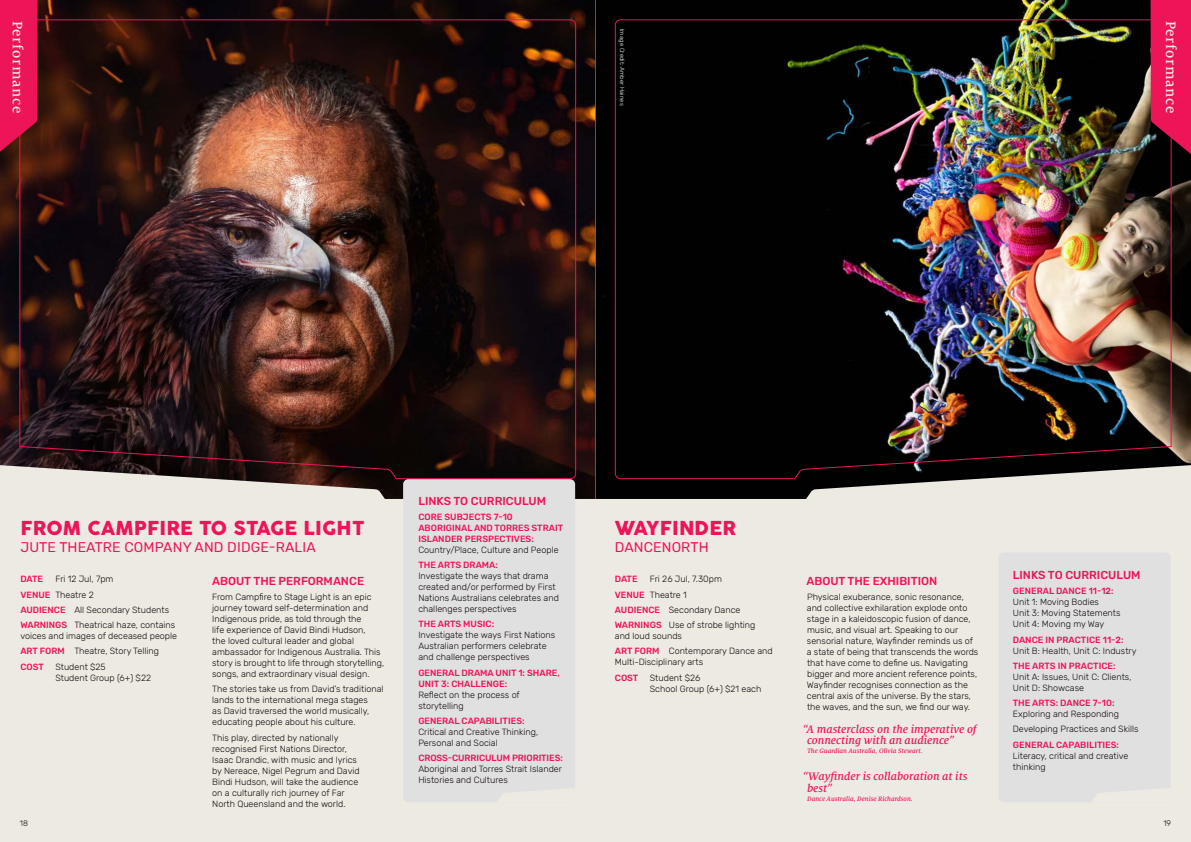
<style>
.page{position:relative;width:1191px;height:842px;background:#fff}
.page>*{position:absolute;margin:0;border:0;box-sizing:border-box;transform-origin:0 0}
.t1{font:19px "Cocogoose Pro";letter-spacing:.01em;color:#ed1458}
.t2{font:500 15.1px "Milo Serif OT";letter-spacing:.05em;color:#edeae2}
.t3{font:14px "Rubik";letter-spacing:.01em;color:#ed1458}
.t4{font:italic 500 12px/11.5px "Milo Serif OT";color:#ed1458}
.t5{font:500 11.5px "Rubik";color:#ed1458}
.t6{font:300 9px/11px "Rubik";color:#120b0d}
.t7{font:500 9px/11px "Rubik";color:#ed1458}
.t8{font:300 8px "Rubik";color:#120b0d}
.t9{font:italic 500 7px "Milo Serif OT";color:#ed1458}
.t10{font:300 6px "Rubik";letter-spacing:.01em;color:#fff}
.s1{font-weight:500;color:#ed1458}
</style>
<div class="page">
<div style="left:0;top:0;width:595px;height:842px;background:#edeae2"></div>
<div style="left:595px;top:0;width:596px;height:842px;background:#edeae2"></div>
<img style="left:0;top:0;width:595px;height:499px">
<img style="left:19px;top:19px;width:557px;height:461px">
<svg style="left:0;top:0;width:38px;height:159px"></svg>
<svg style="left:595px;top:0;width:596px;height:499px;fill:#010101"></svg>
<img style="left:614px;top:19px;width:558px;height:461px">
<div style="left:403px;top:479px;width:172px;height:323px;background:#e1e0e1;border-radius:5px"></div>
<svg style="left:498px;top:788px;width:77px;height:14px"></svg>
<svg style="left:1150px;top:0;width:41px;height:159px"></svg>
<div style="left:998px;top:552px;width:172px;height:250px;background:#e1e0e1;border-radius:5px"></div>
<svg style="left:1092px;top:788px;width:78px;height:14px"></svg>
<h2 class="t2" style="left:24px;top:21px;width:94px;rotate:90deg">Performance</h2>
<p class="t10" style="left:625px;top:29px;width:78px;rotate:90deg">Image Credit: Amber Haines</p>
<h2 class="t2" style="left:1177px;top:21px;width:94px;rotate:90deg">Performance</h2>
<h1 class="t1" style="left:20px;top:520px;width:346px">FROM CAMPFIRE TO STAGE LIGHT</h1>
<h3 class="t3" style="left:20px;top:540px;width:297px">JUTE THEATRE COMPANY AND DIDGE-RALIA</h3>
<p class="t6" style="left:20px;top:572px;width:156px;line-height:15.3px;text-indent:35px">Fri 12 Jul, 7pm<br><span class="s1">VENUE</span> Theatre 2<br><span class="s1">AUDIENCE</span> All Secondary Students<br><span class="s1">WARNINGS</span> Theatrical haze, contains</p>
<p class="t6" style="left:20px;top:628px;width:158px;line-height:15.3px">voices and images of deceased people<br><span class="s1">ART FORM</span> Theatre, Story Telling<br><span class="s1">COST</span></p>
<p class="t7" style="left:20px;top:574px;width:24px">DATE</p>
<p class="t6" style="left:55px;top:661px;width:97px">Student $25<br>Student Group (6+) $22</p>
<p class="t5" style="left:212px;top:574px;width:153px">ABOUT THE PERFORMANCE</p>
<p class="t6" style="left:212px;top:592px;width:173px">From Campfire to Stage Light is an epic journey toward self-determination and Indigenous pride, as told through the<br>life experience of David Bindi Hudson,<br>the loved cultural leader and global ambassador for Indigenous Australia. This story is brought to life through storytelling, songs, and extraordinary visual design.</p>
<p class="t6" style="left:212px;top:684px;width:173px">The stories take us from David’s traditional lands to the international mega stages<br>as David traversed the world musically, educating people about his culture.</p>
<p class="t6" style="left:212px;top:732px;width:149px">This play, directed by nationally recognised First Nations Director, Isaac Drandic, with music and lyrics by Nereace, Nigel Pegrum and David Bindi Hudson, will take the audience on a culturally rich journey of Far North Queensland and the world.</p>
<p class="t5" style="left:418px;top:494px;width:129px">LINKS TO CURRICULUM</p>
<p class="t7" style="left:418px;top:511px;width:146px">CORE SUBJECTS 7-10<br>ABORIGINAL AND TORRES STRAIT<br>ISLANDER PERSPECTIVES:</p>
<p class="t6" style="left:418px;top:544px;width:142px">Country/Place, Culture and People</p>
<p class="t7" style="left:418px;top:559px;width:81px">THE ARTS DRAMA:</p>
<p class="t6" style="left:418px;top:570px;width:142px">Investigate the ways that drama created and/or performed by First<br>Nations Australians celebrates and challenges perspectives</p>
<p class="t7" style="left:418px;top:619px;width:77px">THE ARTS MUSIC:</p>
<p class="t6" style="left:418px;top:630px;width:138px">Investigate the ways First Nations<br>Australian performers celebrate and challenge perspectives</p>
<p class="t7" style="left:418px;top:667px;width:143px">GENERAL DRAMA UNIT 1: SHARE,<br>UNIT 3: CHALLENGE:</p>
<p class="t6" style="left:418px;top:689px;width:103px">Reflect on the process of storytelling</p>
<p class="t7" style="left:418px;top:715px;width:108px">GENERAL CAPABILITIES:</p>
<p class="t6" style="left:418px;top:726px;width:121px">Critical and Creative Thinking,<br>Personal and Social</p>
<p class="t7" style="left:418px;top:753px;width:146px">CROSS-CURRICULUM PRIORITIES:</p>
<p class="t6" style="left:418px;top:763px;width:145px">Aboriginal and Torres Strait Islander<br>Histories and Cultures</p>
<h1 class="t1" style="left:615px;top:520px;width:123px">WAYFINDER</h1>
<h3 class="t3" style="left:615px;top:541px;width:95px">DANCENORTH</h3>
<p class="t6" style="left:615px;top:572px;width:142px;line-height:15.3px;text-indent:35px">Fri 26 Jul, 7.30pm<br><span class="s1">VENUE</span> Theatre 1<br><span class="s1">AUDIENCE</span> Secondary Dance<br><span class="s1">WARNINGS</span> Use of strobe lighting</p>
<p class="t6" style="left:615px;top:628px;width:159px;line-height:15.3px">and loud sounds<br><span class="s1">ART FORM</span> Contemporary Dance and</p>
<p class="t6" style="left:615px;top:657px;width:90px">Multi-Disciplinary arts</p>
<p class="t7" style="left:615px;top:672px;width:25px">COST</p>
<p class="t6" style="left:650px;top:672px;width:113px">Student $26<br>School Group (6+) $21 each</p>
<p class="t7" style="left:615px;top:574px;width:24px">DATE</p>
<p class="t5" style="left:806px;top:574px;width:132px">ABOUT THE EXHIBITION</p>
<p class="t6" style="left:807px;top:591px;width:173px">Physical exuberance, sonic resonance, and collective exhilaration explode onto stage in a kaleidoscopic fusion of dance, music, and visual art. Speaking to our sensorial nature, Wayfinder reminds us of a state of being that transcends the words that have come to define us. Navigating bigger and more ancient reference points, Wayfinder recognises connection as the central axis of the universe. By the stars, the waves, and the sun, we find our way.</p>
<h3 class="t4" style="left:807px;top:724px;width:171px;text-indent:-4px">“A masterclass on the imperative of connecting with an audience”</h3>
<p class="t9" style="left:807px;top:748px;width:117px">The Guardian Australia, Olivia Stewart.</p>
<h3 class="t4" style="left:807px;top:771px;width:162px;text-indent:-4px">“Wayfinder is collaboration at its best”</h3>
<p class="t9" style="left:807px;top:796px;width:107px">Dance Australia, Denise Richardson.</p>
<p class="t5" style="left:1012px;top:569px;width:129px">LINKS TO CURRICULUM</p>
<p class="t7" style="left:1012px;top:586px;width:102px">GENERAL DANCE 11-12:</p>
<p class="t6" style="left:1012px;top:597px;width:109px">Unit 1: Moving Bodies<br>Unit 3: Moving Statements<br>Unit 4: Moving my Way</p>
<p class="t7" style="left:1012px;top:634px;width:112px">DANCE IN PRACTICE 11-2:</p>
<p class="t6" style="left:1012px;top:645px;width:125px">Unit B: Health, Unit C: Industry</p>
<p class="t7" style="left:1012px;top:660px;width:104px">THE ARTS IN PRACTICE:</p>
<p class="t6" style="left:1012px;top:671px;width:120px">Unit A: Issues, Unit C: Clients,<br>Unit D: Showcase</p>
<p class="t7" style="left:1012px;top:698px;width:103px">THE ARTS: DANCE 7-10:</p>
<p class="t6" style="left:1012px;top:706px;width:127px;line-height:15.3px">Exploring and Responding<br>Developing Practices and Skills</p>
<p class="t7" style="left:1012px;top:739px;width:108px">GENERAL CAPABILITIES:</p>
<p class="t6" style="left:1012px;top:750px;width:117px">Literacy, critical and creative thinking</p>
<p class="t8" style="left:20px;top:819px;width:10px">18</p>
<p class="t8" style="left:1163px;top:819px;width:9px">19</p>
</div>
